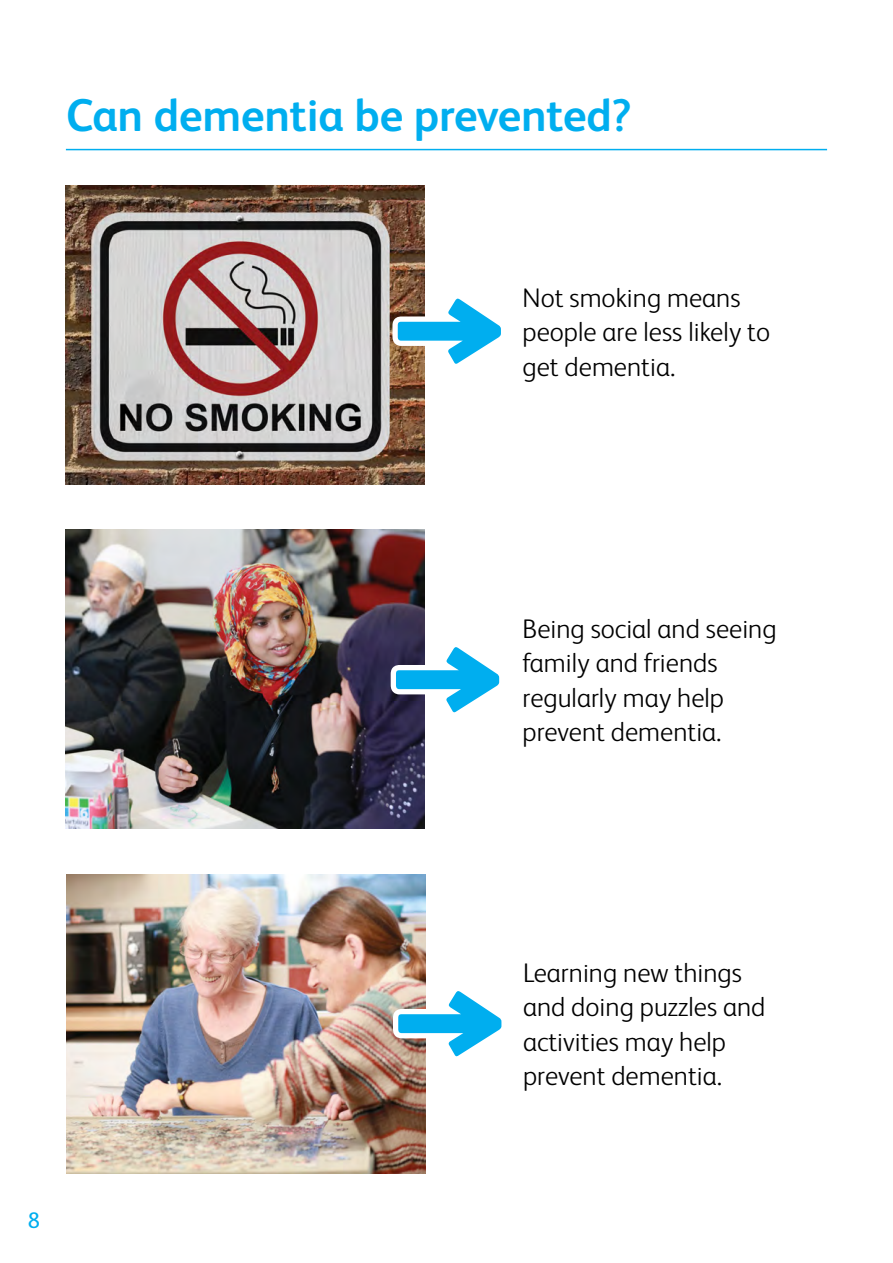
<style>
.page{position:relative;width:893px;height:1263px;background:#fff}
.page>*{position:absolute;margin:0;border:0;box-sizing:border-box;transform-origin:0 0}
.t1{font:700 45.75px "FS Albert";letter-spacing:-.005em;color:#00aeef}
.t2{font:300 27px/34.5px "FS Albert";color:#000}
.t3{font:22.5px "FS Albert";color:#00aeef}
</style>
<div class="page">
<hr style="left:66px;top:149px;width:761px;height:1px;background:#00aeef">
<img style="left:66px;top:874px;width:359px;height:299px">
<img style="left:66px;top:530px;width:359px;height:298px">
<svg style="left:391px;top:647px;width:108px;height:65px"></svg>
<img style="left:65px;top:185px;width:359px;height:299px">
<svg style="left:392px;top:299px;width:109px;height:65px"></svg>
<svg style="left:393px;top:991px;width:108px;height:65px"></svg>
<p class="t1" style="left:66px;top:84px;width:567px">Can dementia be prevented?</p>
<p class="t2" style="left:522px;top:279px;width:249px">Not smoking means people are less likely to get dementia.</p>
<p class="t3" style="left:28px;top:1205px;width:14px">8</p>
<p class="t2" style="left:522px;top:610px;width:256px">Being social and seeing family and friends regularly may help prevent dementia.</p>
<p class="t2" style="left:523px;top:954px;width:244px">Learning new things and doing puzzles and activities may help prevent dementia.</p>
</div>
